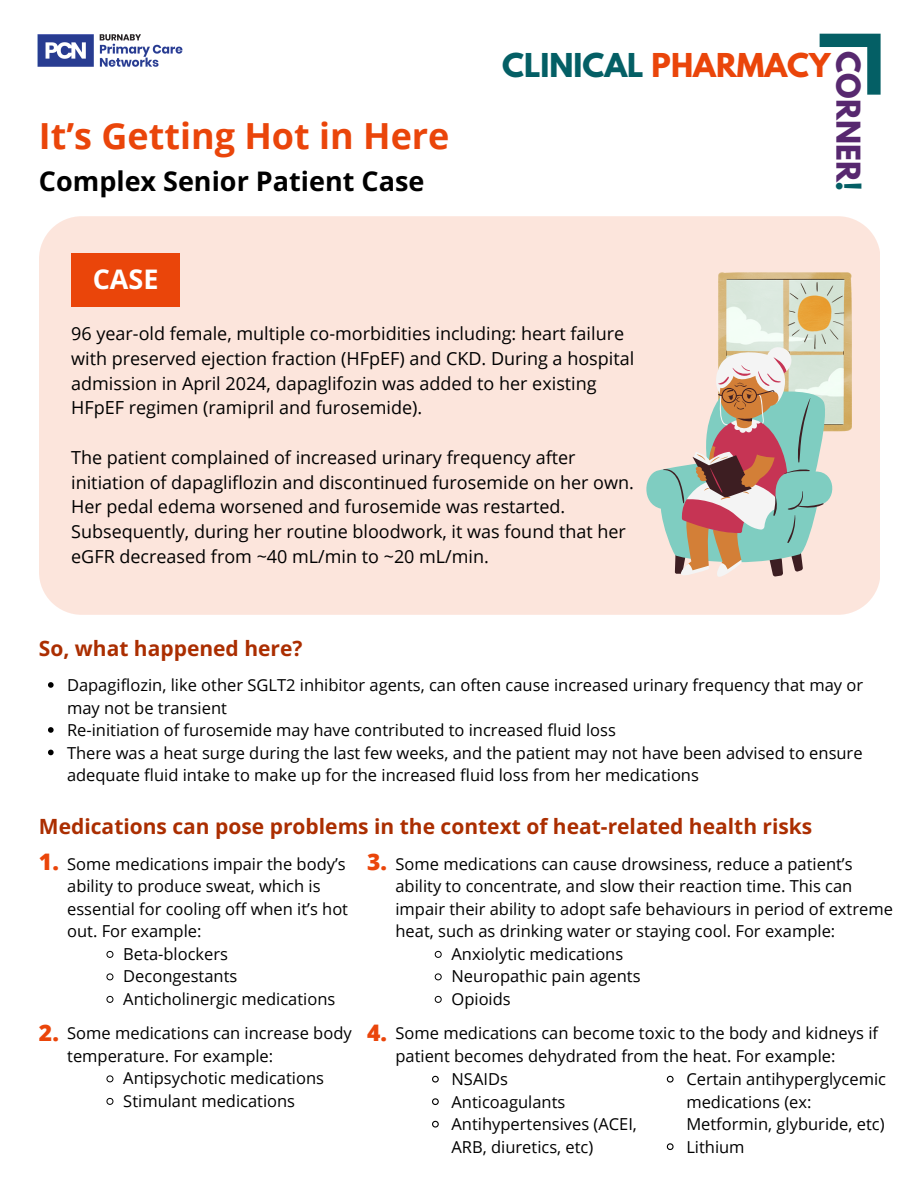
<style>
.page{position:relative;width:918px;height:1188px;background:#fff}
.page>*{position:absolute;margin:0;border:0;box-sizing:border-box;transform-origin:0 0}
.t1{font:700 36px "Open Sans";color:#ea450a}
.t2{font:700 29.1px "League Spartan";color:#045f65}
.t3{font:700 29.1px "League Spartan";color:#57286f}
.t4{font:700 27px "Open Sans";color:#000}
.t5{font:700 27px "Open Sans";color:#fff}
.t6{font:800 22.8px "Open Sans";color:#ea450a}
.t7{font:700 21px "Open Sans";color:#ab2e01}
.t8{font:18px/24.8px "Open Sans";color:#000}
.t9{font:16.5px/22.5px "Open Sans";color:#000}
.s1{color:#ea450a}
.s2{color:#045f65}
</style>
<div class="page">
<img style="left:37px;top:34px;width:146px;height:33px">
<svg style="left:820px;top:34px;width:61px;height:60px"></svg>
<div style="left:39px;top:216px;width:841px;height:399px;background:#fce5dc"></div>
<img style="left:718px;top:273px;width:133px;height:159px">
<div style="left:71px;top:253px;width:109px;height:54px;background:#ea450a"></div>
<svg style="left:641px;top:343px;width:196px;height:237px;background:#c6bdb3"></svg>
<svg style="left:48px;top:682px;width:6px;height:6px"></svg>
<svg style="left:48px;top:727px;width:6px;height:6px"></svg>
<svg style="left:48px;top:750px;width:6px;height:5px"></svg>
<svg style="left:106px;top:950px;width:8px;height:8px"></svg>
<svg style="left:106px;top:973px;width:8px;height:8px"></svg>
<svg style="left:106px;top:995px;width:8px;height:8px"></svg>
<svg style="left:106px;top:1075px;width:8px;height:8px"></svg>
<svg style="left:106px;top:1097px;width:8px;height:8px"></svg>
<svg style="left:434px;top:950px;width:8px;height:8px"></svg>
<svg style="left:434px;top:973px;width:8px;height:8px"></svg>
<svg style="left:434px;top:995px;width:8px;height:8px"></svg>
<svg style="left:432px;top:1075px;width:7px;height:8px"></svg>
<svg style="left:432px;top:1098px;width:7px;height:8px"></svg>
<svg style="left:432px;top:1120px;width:7px;height:8px"></svg>
<svg style="left:666px;top:1075px;width:8px;height:8px"></svg>
<svg style="left:666px;top:1143px;width:8px;height:7px"></svg>
<h3 class="t1" style="left:39px;top:111px;width:412px">It’s Getting Hot in Here</h3>
<h2 class="t4" style="left:39px;top:162px;width:387px">Complex Senior Patient Case</h2>
<h2 class="t5" style="left:93px;top:260px;width:67px">CASE</h2>
<h2 class="t2" style="left:502px;top:51px;width:330px">CLINICAL <span class="s1">PHARMACY</span></h2>
<h1 class="t3" style="left:863px;top:51px;width:142px;rotate:90deg">CORNER<span class="s2">!</span></h1>
<p class="t8" style="left:71px;top:321px;width:565px">96 year-old female, multiple co-morbidities including: heart failure with preserved ejection fraction (HFpEF) and CKD. During a hospital admission in April 2024, dapaglifozin was added to her existing HFpEF regimen (ramipril and furosemide).</p>
<p class="t8" style="left:71px;top:445px;width:564px">The patient complained of increased urinary frequency after initiation of dapagliflozin and discontinued furosemide on her own.<br>Her pedal edema worsened and furosemide was restarted.<br>Subsequently, during her routine bloodwork, it was found that her eGFR decreased from ~40 mL/min to ~20 mL/min.</p>
<p class="t7" style="left:39px;top:633px;width:265px">So, what happened here?</p>
<p class="t9" style="left:67px;top:673px;width:798px">Dapagiflozin, like other SGLT2 inhibitor agents, can often cause increased urinary frequency that may or may not be transient</p>
<h4 class="t9" style="left:67px;top:718px;width:550px">Re-initiation of furosemide may have contributed to increased fluid loss</h4>
<p class="t9" style="left:67px;top:741px;width:797px">There was a heat surge during the last few weeks, and the patient may not have been advised to ensure adequate fluid intake to make up for the increased fluid loss from her medications</p>
<p class="t7" style="left:39px;top:811px;width:775px">Medications can pose problems in the context of heat-related health risks</p>
<p class="t9" style="left:67px;top:852px;width:282px">Some medications impair the body’s ability to produce sweat, which is essential for cooling off when it’s hot out. For example:</p>
<h4 class="t9" style="left:123px;top:942px;width:106px">Beta-blockers</h4>
<h4 class="t9" style="left:123px;top:964px;width:116px">Decongestants</h4>
<h4 class="t9" style="left:123px;top:987px;width:214px">Anticholinergic medications</h4>
<p class="t9" style="left:67px;top:1021px;width:286px">Some medications can increase body temperature. For example:</p>
<p class="t9" style="left:123px;top:1066px;width:202px">Antipsychotic medications</p>
<p class="t9" style="left:123px;top:1089px;width:173px">Stimulant medications</p>
<p class="t6" style="left:367px;top:846px;width:21px">3.</p>
<p class="t6" style="left:39px;top:846px;width:21px">1.</p>
<p class="t9" style="left:395px;top:852px;width:499px">Some medications can cause drowsiness, reduce a patient’s ability to concentrate, and slow their reaction time. This can impair their ability to adopt safe behaviours in period of extreme heat, such as drinking water or staying cool. For example:</p>
<p class="t9" style="left:452px;top:942px;width:173px">Anxiolytic medications</p>
<p class="t9" style="left:452px;top:964px;width:191px">Neuropathic pain agents</p>
<p class="t9" style="left:452px;top:987px;width:61px">Opioids</p>
<h4 class="t9" style="left:395px;top:1021px;width:484px">Some medications can become toxic to the body and kidneys if patient becomes dehydrated from the heat. For example:</h4>
<h4 class="t9" style="left:452px;top:1068px;width:58px">NSAIDs</h4>
<p class="t9" style="left:452px;top:1090px;width:115px">Anticoagulants</p>
<p class="t9" style="left:452px;top:1113px;width:187px">Antihypertensives (ACEI,<br>ARB, diuretics, etc)</p>
<p class="t6" style="left:39px;top:1016px;width:21px">2.</p>
<p class="t6" style="left:367px;top:1016px;width:21px">4.</p>
<p class="t9" style="left:686px;top:1068px;width:201px">Certain antihyperglycemic medications (ex:<br>Metformin, glyburide, etc)</p>
<p class="t9" style="left:686px;top:1135px;width:60px">Lithium</p>
</div>
